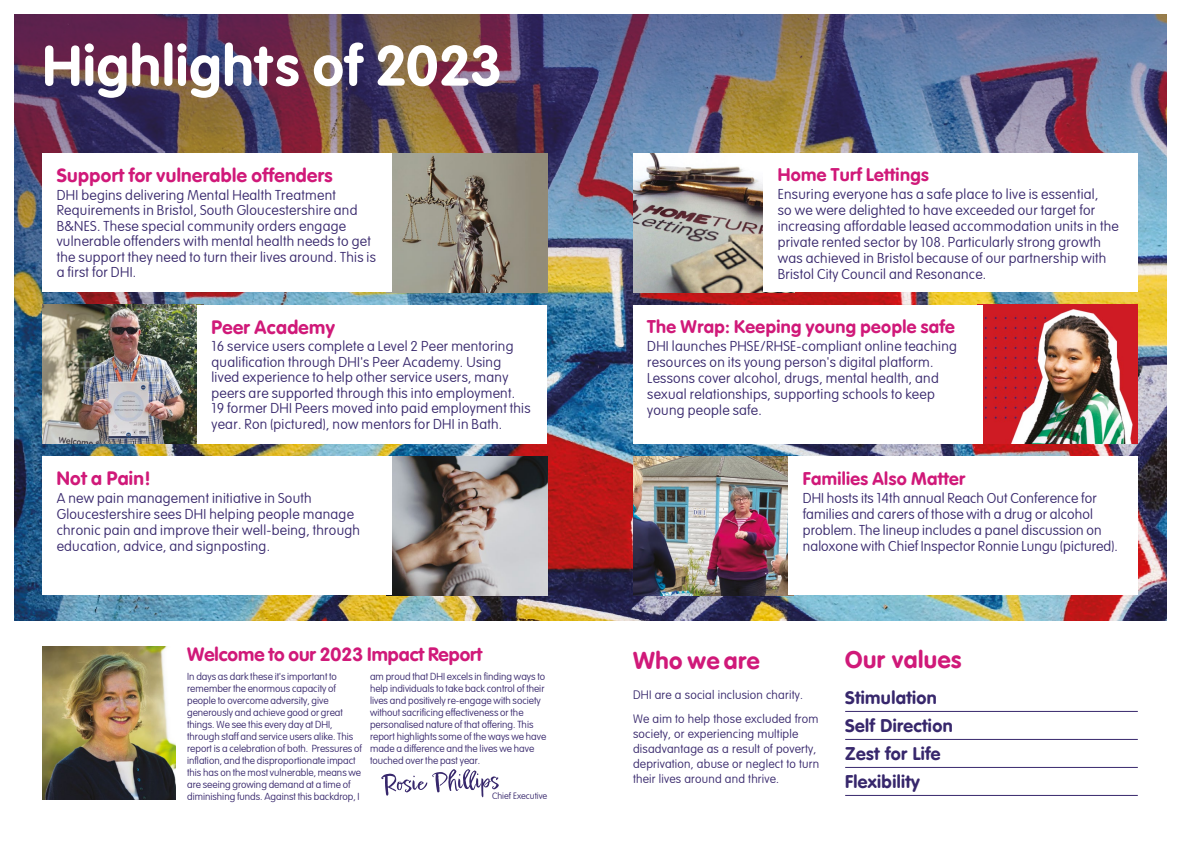
<style>
.page{position:relative;width:1191px;height:842px;background:#fff}
.page>*{position:absolute;margin:0;border:0;box-sizing:border-box;transform-origin:0 0}
.t1{font:56px "VAG Rounded Bold";letter-spacing:.02em;color:#fff}
.t2{font:24px "VAG Rounded Bold";letter-spacing:.02em;color:#d01979}
.t3{font:19px "VAG Rounded Bold";letter-spacing:.02em;color:#d01979}
.t4{font:19px "VAG Rounded Bold";color:#d01979}
.t5{font:18px "VAG Rounded Bold";letter-spacing:.02em;color:#d01979}
.t6{font:18px/28px "VAG Rounded Bold";letter-spacing:.02em;color:#37276c}
.t7{font:100 14px/16px "VAG Rounded";letter-spacing:.02em;color:#37276c}
.t8{font:100 12px/15px "VAG Rounded";letter-spacing:.015em;color:#37276c}
.t9{font:100 10px/12px "VAG Rounded";color:#37276c}
.t10{font:100 9px "VAG Rounded";color:#37276c}
</style>
<div class="page">
<img style="left:14px;top:393px;width:571px;height:228px">
<img style="left:14px;top:14px;width:571px;height:379px">
<img style="left:392px;top:153px;width:155px;height:139px">
<img style="left:392px;top:456px;width:155px;height:139px">
<img style="left:43px;top:305px;width:154px;height:139px">
<img style="left:43px;top:646px;width:133px;height:153px">
<div style="left:43px;top:153px;width:349px;height:139px;background:#fff"></div>
<div style="left:197px;top:305px;width:350px;height:139px;background:#fff"></div>
<div style="left:43px;top:456px;width:349px;height:139px;background:#fff"></div>
<svg style="left:381px;top:769px;width:118px;height:28px"></svg>
<img style="left:585px;top:393px;width:581px;height:228px">
<img style="left:585px;top:14px;width:581px;height:379px">
<img style="left:633px;top:153px;width:130px;height:139px">
<img style="left:633px;top:456px;width:155px;height:139px">
<img style="left:982px;top:305px;width:155px;height:139px">
<hr style="left:845px;top:711px;width:292px;height:1px;background:#37276c">
<hr style="left:845px;top:739px;width:292px;height:1px;background:#37276c">
<hr style="left:845px;top:767px;width:292px;height:1px;background:#37276c">
<hr style="left:845px;top:795px;width:292px;height:1px;background:#37276c">
<div style="left:763px;top:153px;width:374px;height:139px;background:#fff"></div>
<div style="left:633px;top:305px;width:349px;height:139px;background:#fff"></div>
<div style="left:788px;top:456px;width:349px;height:139px;background:#fff"></div>
<p class="t1" style="left:43px;top:33px;width:461px">Highlights of 2023</p>
<p class="t3" style="left:57px;top:164px;width:277px">Support for vulnerable offenders</p>
<p class="t7" style="left:57px;top:187px;width:321px;line-height:15.5px">DHI begins delivering Mental Health Treatment Requirements in Bristol, South Gloucestershire and B&amp;NES. These special community orders engage vulnerable offenders with mental health needs to get the support they need to turn their lives around. This is a first for DHI.</p>
<p class="t3" style="left:211px;top:316px;width:125px">Peer Academy</p>
<p class="t7" style="left:211px;top:339px;width:320px;line-height:15.5px">16 service users complete a Level 2 Peer mentoring qualification through DHI's Peer Academy. Using lived experience to help other service users, many peers are supported through this into employment.<br>19 former DHI Peers moved into paid employment this year. Ron (pictured), now mentors for DHI in Bath.</p>
<p class="t3" style="left:57px;top:467px;width:96px">Not a Pain!</p>
<p class="t7" style="left:57px;top:491px;width:305px">A new pain management initiative in South Gloucestershire sees DHI helping people manage chronic pain and improve their well-being, through education, advice, and signposting.</p>
<p class="t4" style="left:187px;top:643px;width:297px">Welcome to our 2023 Impact Report</p>
<p class="t9" style="left:187px;top:671px;width:176px">In days as dark these it's important to remember the enormous capacity of people to overcome adversity, give generously and achieve good or great things. We see this every day at DHI, through staff and service users alike. This report is a celebration of both. Pressures of inflation, and the disproportionate impact this has on the most vulnerable, means we are seeing growing demand at a time of diminishing funds. Against this backdrop, I</p>
<p class="t9" style="left:370px;top:671px;width:178px">am proud that DHI excels in finding ways to help individuals to take back control of their lives and positively re-engage with society without sacrificing effectiveness or the personalised nature of that offering. This report highlights some of the ways we have made a difference and the lives we have touched over the past year.</p>
<p class="t10" style="left:492px;top:791px;width:57px">Chief Executive</p>
<p class="t5" style="left:777px;top:164px;width:153px">Home Turf Lettings</p>
<p class="t7" style="left:777px;top:187px;width:342px">Ensuring everyone has a safe place to live is essential,<br>so we were delighted to have exceeded our target for increasing affordable leased accommodation units in the private rented sector by 108. Particularly strong growth was achieved in Bristol because of our partnership with Bristol City Council and Resonance.</p>
<p class="t5" style="left:647px;top:316px;width:309px">The Wrap: Keeping young people safe</p>
<p class="t7" style="left:647px;top:338px;width:311px">DHI launches PHSE/RHSE-compliant online teaching resources on its young person's digital platform.<br>Lessons cover alcohol, drugs, mental health, and sexual relationships, supporting schools to keep young people safe.</p>
<p class="t5" style="left:802px;top:468px;width:164px">Families Also Matter</p>
<p class="t7" style="left:802px;top:490px;width:317px">DHI hosts its 14th annual Reach Out Conference for families and carers of those with a drug or alcohol problem. The lineup includes a panel discussion on naloxone with Chief Inspector Ronnie Lungu (pictured).</p>
<p class="t2" style="left:633px;top:646px;width:128px">Who we are</p>
<p class="t8" style="left:633px;top:683px;width:187px;line-height:24px">DHI are a social inclusion charity.<br>We aim to help those excluded from</p>
<p class="t8" style="left:633px;top:727px;width:188px">society, or experiencing multiple disadvantage as a result of poverty, deprivation, abuse or neglect to turn their lives around and thrive.</p>
<p class="t2" style="left:845px;top:646px;width:118px">Our values</p>
<p class="t6" style="left:845px;top:684px;width:109px">Stimulation<br>Self Direction<br>Zest for Life<br>Flexibility</p>
</div>
